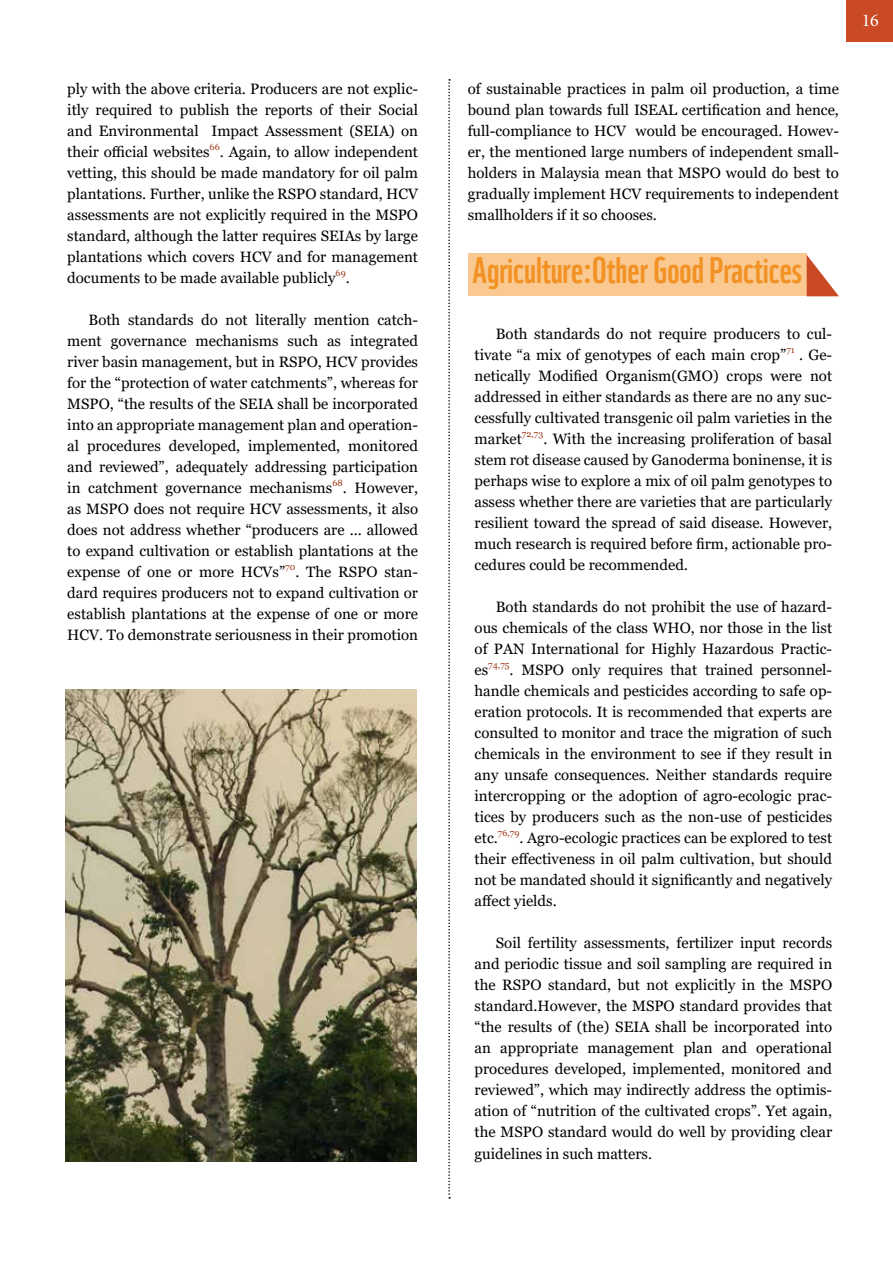
<style>
.page{position:relative;width:893px;height:1263px;background:#fff}
.page>*{position:absolute;margin:0;border:0;box-sizing:border-box;transform-origin:0 0}
.t1{font:36px "WWF";color:#f29224}
.t2{font:18px "Minion Pro";color:#fff}
.t3{font:15px/21px "Georgia";color:#000;text-align:justify}
.t4{font:9px "Georgia";color:#9d3816}
</style>
<div class="page">
<div style="left:847px;top:0;width:46px;height:42px;background:#c94a24"></div>
<svg style="left:448px;top:79px;width:2px;height:1119px"></svg>
<div style="left:469px;top:253px;width:338px;height:43px;background:#fac991"></div>
<svg style="left:806px;top:254px;width:33px;height:42px"></svg>
<img style="left:66px;top:689px;width:351px;height:472px">
<p class="t3" style="left:67px;top:79px;width:352px">ply with the above criteria. Producers are not explic&shy;itly required to publish the reports of their Social and Environmental Impact Assessment (SEIA) on their official websites</p>
<p class="t4" style="left:210px;top:141px;width:12px">66</p>
<p class="t3" style="left:67px;top:142px;width:352px;text-indent:152px">. Again, to allow independent vetting, this should be made mandatory for oil palm plantations. Further, unlike the RSPO standard, HCV assessments are not explicitly required in the MSPO standard, although the latter requires SEIAs by large plantations which covers HCV and for management documents to be made available publicly</p>
<p class="t4" style="left:336px;top:267px;width:12px">69</p>
<p class="t3" style="left:346px;top:268px;width:6px">.</p>
<p class="t3" style="left:67px;top:310px;width:352px;text-indent:21px">Both standards do not literally mention catch&shy;ment governance mechanisms such as integrated river basin management, but in RSPO, HCV provides for the “protection of water catchments”, whereas for MSPO, “the results of the SEIA shall be incorporated into an appropriate management plan and operation&shy;al procedures developed, implemented, monitored and reviewed”, adequately addressing participation in catchment governance mechanisms</p>
<p class="t4" style="left:332px;top:477px;width:12px">68</p>
<p class="t3" style="left:67px;top:478px;width:352px;text-indent:275px">. However, as MSPO does not require HCV assessments, it also does not address whether “producers are ... allowed to expand cultivation or establish plantations at the expense of one or more HCVs”</p>
<p class="t4" style="left:285px;top:561px;width:12px">70</p>
<p class="t3" style="left:67px;top:562px;width:352px;text-indent:228px">. The RSPO stan&shy;dard requires producers not to expand cultivation or establish plantations at the expense of one or more HCV. To demonstrate seriousness in their promotion</p>
<p class="t3" style="left:468px;top:78px;width:373px">of sustainable practices in palm oil production, a time bound plan towards full ISEAL certification and hence, full-compliance to HCV would be encouraged. Howev&shy;er, the mentioned large numbers of independent small&shy;holders in Malaysia mean that MSPO would do best to gradually implement HCV requirements to independent smallholders if it so chooses.</p>
<h1 class="t1" style="left:472px;top:242px;width:331px">Agriculture:Other Good Practices</h1>
<p class="t3" style="left:475px;top:324px;width:359px;text-indent:21px">Both standards do not require producers to cul&shy;tivate “a mix of genotypes of each main crop”</p>
<p class="t4" style="left:786px;top:344px;width:10px">71</p>
<p class="t3" style="left:475px;top:345px;width:359px;text-indent:324px">. Ge&shy;netically Modified Organism(GMO) crops were not addressed in either standards as there are no any suc&shy;cessfully cultivated transgenic oil palm varieties in the market</p>
<p class="t4" style="left:522px;top:428px;width:23px">72,73</p>
<p class="t3" style="left:475px;top:429px;width:359px;text-indent:69px">. With the increasing proliferation of basal stem rot disease caused by Ganoderma boninense, it is perhaps wise to explore a mix of oil palm genotypes to assess whether there are varieties that are particularly resilient toward the spread of said disease. However, much research is required before firm, actionable pro&shy;cedures could be recommended.</p>
<p class="t3" style="left:475px;top:597px;width:359px;text-indent:21px">Both standards do not prohibit the use of hazard&shy;ous chemicals of the class WHO, nor those in the list of PAN International for Highly Hazardous Practic&shy;es</p>
<p class="t4" style="left:488px;top:659px;width:23px">74,75</p>
<p class="t3" style="left:475px;top:660px;width:359px;text-indent:35px">. MSPO only requires that trained personnel&shy;handle chemicals and pesticides according to safe op&shy;eration protocols. It is recommended that experts are consulted to monitor and trace the migration of such chemicals in the environment to see if they result in any unsafe consequences. Neither standards require intercropping or the adoption of agro-ecologic prac&shy;tices by producers such as the non-use of pesticides etc.</p>
<p class="t4" style="left:498px;top:827px;width:23px">76,79</p>
<p class="t3" style="left:475px;top:828px;width:359px;text-indent:45px">. Agro-ecologic practices can be explored to test their effectiveness in oil palm cultivation, but should not be mandated should it significantly and negatively affect yields.</p>
<p class="t3" style="left:475px;top:933px;width:359px;text-indent:21px">Soil fertility assessments, fertilizer input records and periodic tissue and soil sampling are required in the RSPO standard, but not explicitly in the MSPO standard.However, the MSPO standard provides that “the results of (the) SEIA shall be incorporated into an appropriate management plan and operational procedures developed, implemented, monitored and reviewed”, which may indirectly address the optimis&shy;ation of “nutrition of the cultivated crops”. Yet again, the MSPO standard would do well by providing clear guidelines in such matters.</p>
<p class="t2" style="left:862px;top:8px;width:19px">16</p>
</div>
